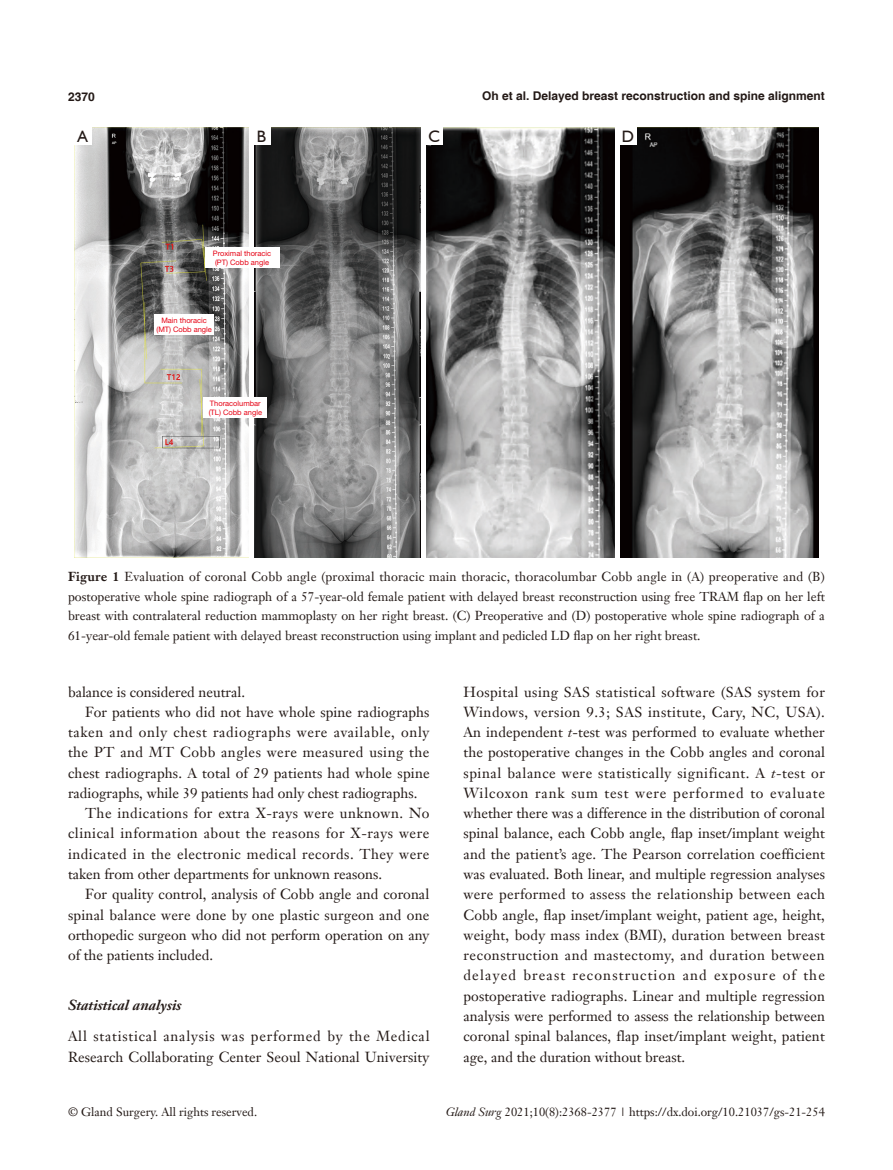
<style>
.page{position:relative;width:893px;height:1170px;background:#fff}
.page>*{position:absolute;margin:0;border:0;box-sizing:border-box;transform-origin:0 0}
.t1{font:16.5px "Humanist 521 BT";color:#231916}
.t2{font:14.25px/20.2px "Janson Text LT";color:#231916;text-align:justify}
.t3{font:italic 700 14.25px "Janson Text LT";color:#231916}
.t4{font:12.75px/19.5px "Janson Text LT";color:#231916;text-align:justify}
.t5{font:12px "Janson Text LT";color:#231916}
.t6{font:700 12px "Helvetica";color:#231916}
.t7{font:7.5px/9px "Helvetica Neue LT Pro";color:#e60013}
.s1{font-weight:700}
.s2{font-style:italic}
</style>
<div class="page">
<img style="left:75px;top:128px;width:744px;height:429px">
<hr style="left:249px;top:128px;width:4px;height:429px;background:#fff">
<hr style="left:422px;top:128px;width:4px;height:429px;background:#fff">
<hr style="left:615px;top:128px;width:4px;height:429px;background:#fff">
<div style="left:253px;top:128px;width:17px;height:17px;background:#fff"></div>
<div style="left:426px;top:128px;width:17px;height:17px;background:#fff"></div>
<div style="left:619px;top:128px;width:17px;height:17px;background:#fff"></div>
<div style="left:74px;top:128px;width:17px;height:17px;background:#fff"></div>
<div style="left:205px;top:247px;width:74px;height:21px;background:#fff"></div>
<div style="left:154px;top:314px;width:60px;height:21px;background:#fff"></div>
<div style="left:203px;top:397px;width:64px;height:21px;background:#fff"></div>
<p class="t6" style="left:68px;top:89px;width:28px">2370</p>
<p class="t6" style="left:482px;top:88px;width:344px">Oh et al. Delayed breast reconstruction and spine alignment</p>
<p class="t1" style="left:78px;top:126px;width:12px">A</p>
<p class="t1" style="left:257px;top:126px;width:11px">B</p>
<p class="t1" style="left:429px;top:126px;width:13px">C</p>
<p class="t1" style="left:622px;top:126px;width:14px">D</p>
<p class="t7" style="left:213px;top:248px;width:60px">Proximal thoracic (PT) Cobb angle</p>
<p class="t7" style="left:156px;top:315px;width:57px;text-align:center">Main thoracic (MT) Cobb angle</p>
<p class="t7" style="left:209px;top:398px;width:55px">Thoracolumbar (TL) Cobb angle</p>
<p class="t4" style="left:68px;top:567px;width:758px"><span class="s1">Figure 1</span> Evaluation of coronal Cobb angle (proximal thoracic main thoracic, thoracolumbar Cobb angle in (A) preoperative and (B) postoperative whole spine radiograph of a 57-year-old female patient with delayed breast reconstruction using free TRAM flap on her left breast with contralateral reduction mammoplasty on her right breast. (C) Preoperative and (D) postoperative whole spine radiograph of a 61-year-old female patient with delayed breast reconstruction using implant and pedicled LD flap on her right breast.</p>
<p class="t2" style="left:68px;top:681px;width:179px">balance is considered neutral.</p>
<p class="t2" style="left:68px;top:701px;width:363px;text-indent:17px">For patients who did not have whole spine radiographs taken and only chest radiographs were available, only the PT and MT Cobb angles were measured using the chest radiographs. A total of 29 patients had whole spine radiographs, while 39 patients had only chest radiographs.</p>
<p class="t2" style="left:68px;top:803px;width:363px;text-indent:17px">The indications for extra X-rays were unknown. No clinical information about the reasons for X-rays were indicated in the electronic medical records. They were taken from other departments for unknown reasons.</p>
<p class="t2" style="left:68px;top:884px;width:363px;text-indent:17px">For quality control, analysis of Cobb angle and coronal spinal balance were done by one plastic surgeon and one orthopedic surgeon who did not perform operation on any of the patients included.</p>
<p class="t3" style="left:68px;top:996px;width:115px">Statistical analysis</p>
<p class="t2" style="left:68px;top:1026px;width:363px">All statistical analysis was performed by the Medical<br>Research Collaborating Center Seoul National University</p>
<p class="t2" style="left:463px;top:681px;width:363px">Hospital using SAS statistical software (SAS system for Windows, version 9.3; SAS institute, Cary, NC, USA).<br>An independent <span class="s2">t</span>-test was performed to evaluate whether the postoperative changes in the Cobb angles and coronal spinal balance were statistically significant. A <span class="s2">t</span>-test or Wilcoxon rank sum test were performed to evaluate whether there was a difference in the distribution of coronal spinal balance, each Cobb angle, flap inset/implant weight and the patient’s age. The Pearson correlation coefficient was evaluated. Both linear, and multiple regression analyses were performed to assess the relationship between each Cobb angle, flap inset/implant weight, patient age, height, weight, body mass index (BMI), duration between breast reconstruction and mastectomy, and duration between delayed breast reconstruction and exposure of the postoperative radiographs. Linear and multiple regression analysis were performed to assess the relationship between coronal spinal balances, flap inset/implant weight, patient age, and the duration without breast.</p>
<p class="t5" style="left:68px;top:1104px;width:191px">© Gland Surgery. All rights reserved.</p>
<p class="t5" style="left:446px;top:1104px;width:381px"><span class="s2">Gland Surg</span> 2021;10(8):2368-2377 | https://dx.doi.org/10.21037/gs-21-254</p>
</div>
